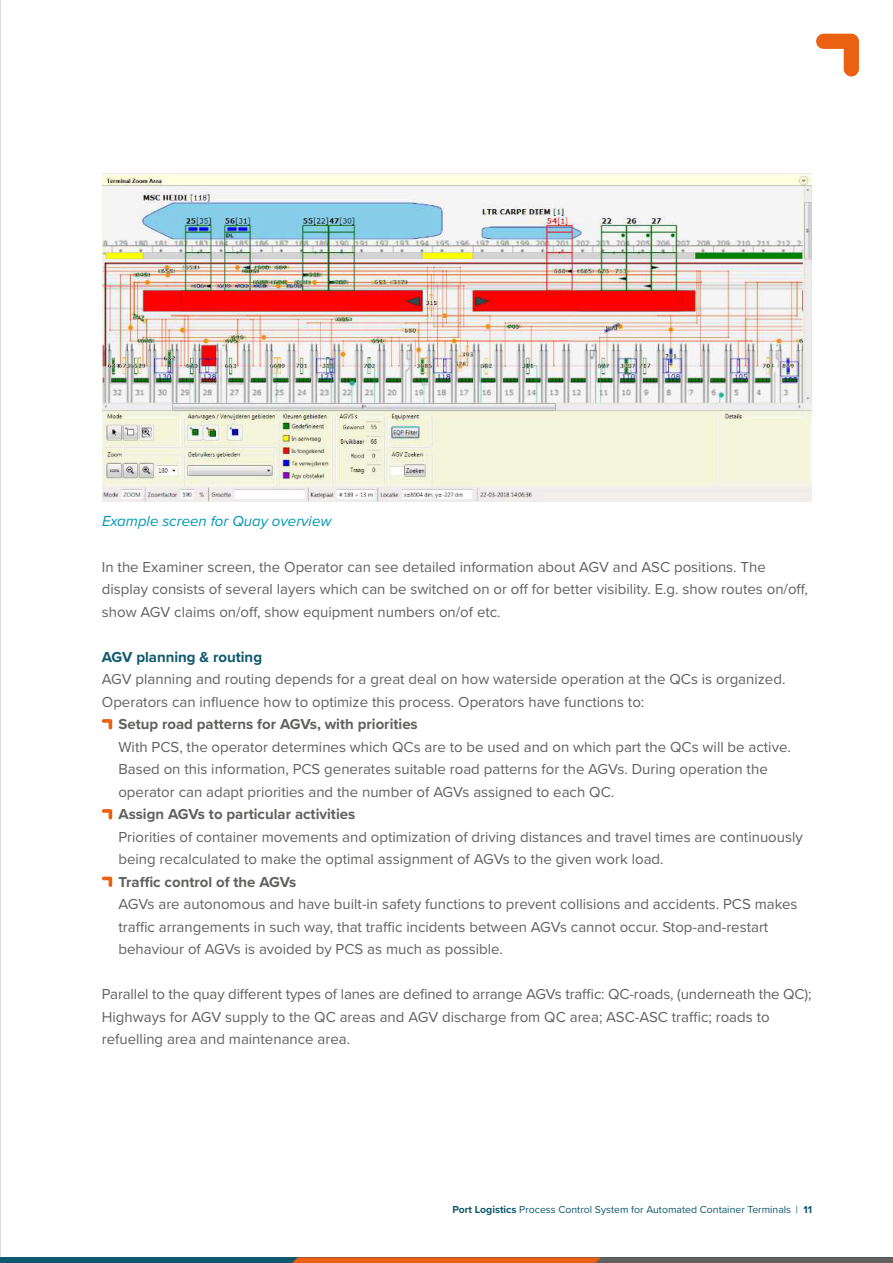
<style>
.page{position:relative;width:893px;height:1263px;background:#fff}
.page>*{position:absolute;margin:0;border:0;box-sizing:border-box;transform-origin:0 0}
.t1{font:15px/22.5px "Proxima Nova";color:#616160}
.t2{font:700 15px "Proxima Nova";color:#616160}
.Onderschrift{font:italic 15px "Proxima Nova";color:#0097b1}
.t3{font:700 15px "Proxima Nova";color:#0f596e}
.t4{font:10.5px "Proxima Nova";color:#0f596e}
.s1{font-weight:700}
</style>
<div class="page">
<svg style="left:816px;top:34px;width:43px;height:43px"></svg>
<hr style="left:0;top:0;width:1px;height:1263px;background:#bcbdc0">
<img style="left:102px;top:173px;width:710px;height:328px">
<svg style="left:102px;top:719px;width:10px;height:10px"></svg>
<svg style="left:102px;top:809px;width:10px;height:10px"></svg>
<svg style="left:102px;top:877px;width:10px;height:10px"></svg>
<div style="left:0;top:1257px;width:893px;height:6px;background:#0f596e"></div>
<svg style="left:292px;top:1257px;width:601px;height:6px;background:#9d5f3b"></svg>
<p class="Onderschrift" style="left:102px;top:510px;width:231px">Example screen for Quay overview</p>
<p class="t1" style="left:102px;top:555px;width:707px">In the Examiner screen, the Operator can see detailed information about AGV and ASC positions. The display consists of several layers which can be switched on or off for better visibility. E.g. show routes on/off, show AGV claims on/off, show equipment numbers on/of etc.</p>
<p class="t3" style="left:102px;top:646px;width:162px">AGV planning &amp; routing</p>
<p class="t1" style="left:102px;top:667px;width:685px">AGV planning and routing depends for a great deal on how waterside operation at the QCs is organized.</p>
<p class="t1" style="left:102px;top:690px;width:544px">Operators can influence how to optimize this process. Operators have functions to:</p>
<p class="t2" style="left:118px;top:713px;width:301px">Setup road patterns for AGVs, with priorities</p>
<p class="t1" style="left:118px;top:735px;width:674px">With PCS, the operator determines which QCs are to be used and on which part the QCs will be active.</p>
<p class="t1" style="left:118px;top:757px;width:651px">Based on this information, PCS generates suitable road patterns for the AGVs. During operation the</p>
<p class="t1" style="left:118px;top:780px;width:497px">operator can adapt priorities and the number of AGVs assigned to each QC.</p>
<p class="t2" style="left:118px;top:803px;width:238px">Assign AGVs to particular activities</p>
<p class="t1" style="left:118px;top:825px;width:686px">Priorities of container movements and optimization of driving distances and travel times are continuously</p>
<p class="t1" style="left:118px;top:847px;width:547px">being recalculated to make the optimal assignment of AGVs to the given work load.</p>
<p class="t2" style="left:118px;top:871px;width:179px">Traffic control of the AGVs</p>
<p class="t1" style="left:118px;top:892px;width:681px">AGVs are autonomous and have built-in safety functions to prevent collisions and accidents. PCS makes</p>
<p class="t1" style="left:118px;top:915px;width:651px">traffic arrangements in such way, that traffic incidents between AGVs cannot occur. Stop-and-restart</p>
<p class="t1" style="left:118px;top:937px;width:386px">behaviour of AGVs is avoided by PCS as much as possible.</p>
<p class="t1" style="left:102px;top:982px;width:711px">Parallel to the quay different types of lanes are defined to arrange AGVs traffic: QC-roads, (underneath the QC);</p>
<p class="t1" style="left:102px;top:1005px;width:669px">Highways for AGV supply to the QC areas and AGV discharge from QC area; ASC-ASC traffic; roads to refuelling area and maintenance area.</p>
<p class="t4" style="left:452px;top:1201px;width:361px"><span class="s1">Port Logistics</span> Process Control System for Automated Container Terminals | <span class="s1">11</span></p>
</div>
